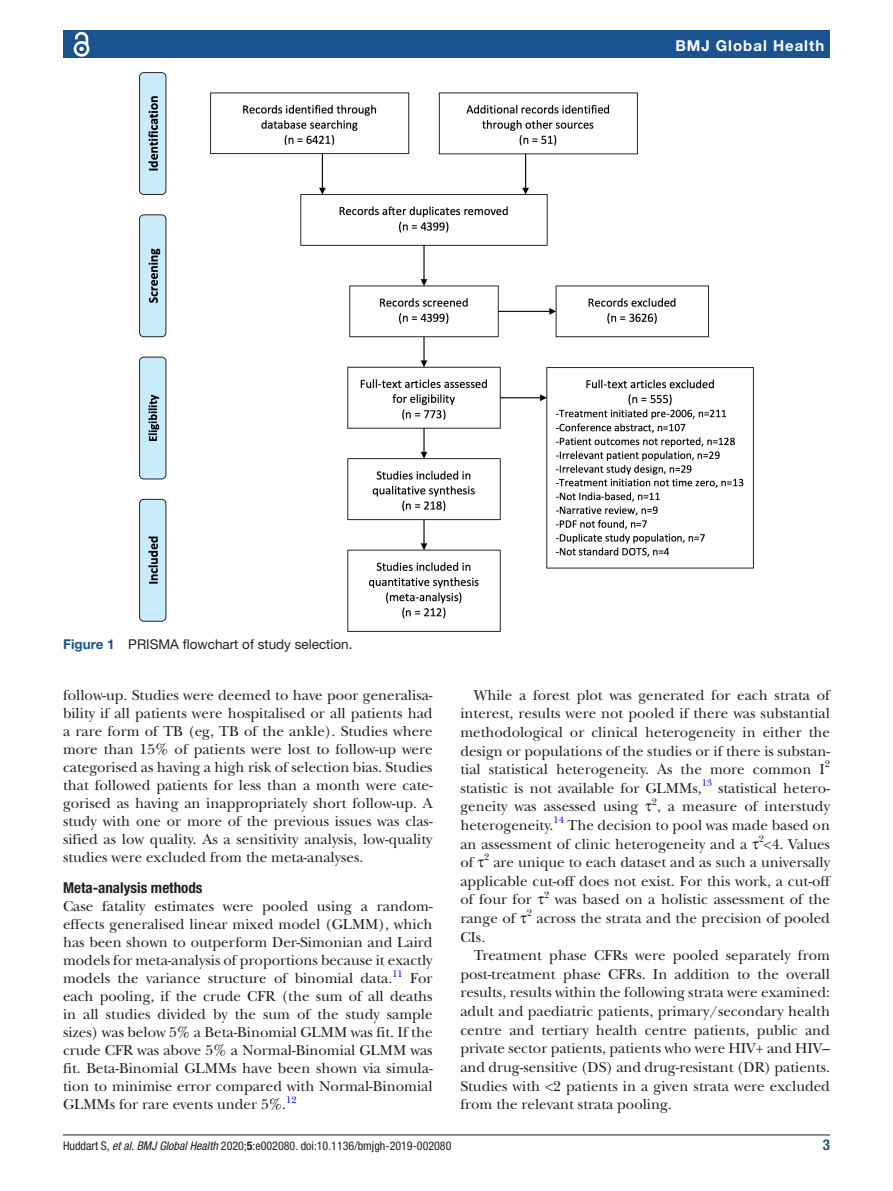
<style>
.page{position:relative;width:893px;height:1191px;background:#fff}
.page>*{position:absolute;margin:0;border:0;box-sizing:border-box;transform-origin:0 0}
.t1{font:15px/18px "New Baskerville";color:#231f20;text-align:justify}
.t2{font:700 condensed 15px "Helvetica Neue LT Std";color:#231f20}
.t3{font:700 15px "Helvetica Neue LT Std";letter-spacing:.065em;color:#fff}
.t4{font:700 condensed 15px "Helvetica Neue LT Std";color:#1b5391}
.t5{font:13.5px "Helvetica Neue LT Std";color:#231f20}
.t6{font:condensed 12px "Helvetica Neue LT Std";color:#231f20}
.t7{font:9.9px "New Baskerville";color:#00f}
.t8{font:9.9px "New Baskerville";color:#231f20}
.s1{font-weight:700;color:#1b5391}
.s2{font-style:italic}
.s3{font-weight:700}
</style>
<div class="page">
<hr style="left:63px;top:1134px;width:767px;height:1px;background:#231f20">
<div style="left:63px;top:31px;width:767px;height:27px;background:#1b5391"></div>
<svg style="left:73px;top:31px;width:17px;height:26px"></svg>
<img style="left:140px;top:73px;width:613px;height:558px">
<p class="t3" style="left:675px;top:36px;width:150px">BMJ Global Health</p>
<p class="t5" style="left:63px;top:636px;width:291px"><span class="s1">Figure 1</span> PRISMA flowchart of study selection.</p>
<p class="t1" style="left:63px;top:686px;width:371px">follow-up. Studies were deemed to have poor generalisa&shy;bility if all patients were hospitalised or all patients had a rare form of TB (eg, TB of the ankle). Studies where more than 15% of patients were lost to follow-up were categorised as having a high risk of selection bias. Studies that followed patients for less than a month were cate&shy;gorised as having an inappropriately short follow-up. A study with one or more of the previous issues was clas&shy;sified as low quality. As a sensitivity analysis, low-quality studies were excluded from the meta-analyses.</p>
<p class="t2" style="left:63px;top:879px;width:141px">Meta-analysis methods</p>
<p class="t1" style="left:63px;top:897px;width:371px">Case fatality estimates were pooled using a random&shy;effects generalised linear mixed model (GLMM), which has been shown to outperform Der-Simonian and Laird models for meta-analysis of proportions because it exactly models the variance structure of binomial data.</p>
<p class="t7" style="left:392px;top:967px;width:12px">11</p>
<p class="t1" style="left:63px;top:969px;width:371px;text-indent:347px">For each pooling, if the crude CFR (the sum of all deaths in all studies divided by the sum of the study sample sizes) was below 5% a Beta-Binomial GLMM was fit. If the crude CFR was above 5% a Normal-Binomial GLMM was fit. Beta-Binomial GLMMs have been shown via simula&shy;tion to minimise error compared with Normal-Binomial GLMMs for rare events under 5%.</p>
<p class="t7" style="left:286px;top:1093px;width:12px">12</p>
<p class="t1" style="left:460px;top:685px;width:371px;line-height:18.6px;text-indent:14px">While a forest plot was generated for each strata of interest, results were not pooled if there was substantial methodological or clinical heterogeneity in either the design or populations of the studies or if there is substan&shy;tial statistical heterogeneity. As the more common I</p>
<p class="t8" style="left:825px;top:758px;width:7px">2</p>
<p class="t1" style="left:460px;top:779px;width:243px">statistic is not available for GLMMs,</p>
<p class="t7" style="left:702px;top:777px;width:12px">13</p>
<p class="t1" style="left:718px;top:779px;width:113px">statistical hetero-</p>
<p class="t1" style="left:460px;top:797px;width:179px">geneity was assessed using</p>
<p class="t8" style="left:652px;top:795px;width:7px">2</p>
<p class="t1" style="left:460px;top:797px;width:371px;line-height:18.6px;text-indent:197px">, a measure of interstudy heterogeneity.<sup>14</sup> The decision to pool was made based on an assessment of clinic heterogeneity and a</p>
<p class="t8" style="left:759px;top:833px;width:7px">2</p>
<p class="t1" style="left:764px;top:835px;width:68px">&lt;4. Values</p>
<p class="t1" style="left:460px;top:853px;width:15px">of</p>
<p class="t8" style="left:484px;top:851px;width:7px">2</p>
<p class="t1" style="left:460px;top:853px;width:371px;line-height:18.6px;text-indent:33px">are unique to each dataset and as such a universally applicable cut-off does not exist. For this work, a cut-off of four for</p>
<p class="t8" style="left:544px;top:888px;width:7px">2</p>
<p class="t1" style="left:460px;top:890px;width:371px;line-height:18.6px;text-indent:94px">was based on a holistic assessment of the range of <sup>2</sup> across the strata and the precision of pooled CIs.</p>
<p class="t1" style="left:460px;top:946px;width:371px;line-height:18.6px;text-indent:14px">Treatment phase CFRs were pooled separately from post-treatment phase CFRs. In addition to the overall results, results within the following strata were examined: adult and paediatric patients, primary/secondary health centre and tertiary health centre patients, public and private sector patients, patients who were HIV+ and HIV– and drug-sensitive (DS) and drug-resistant (DR) patients.<br>Studies with &lt;2 patients in a given strata were excluded from the relevant strata pooling.</p>
<p class="t6" style="left:63px;top:1138px;width:390px">Huddart S, <span class="s2">et al</span>. <span class="s2">BMJ Global Health</span> 2020;<span class="s3">5</span>:e002080. doi:10.1136/bmjgh-2019-002080</p>
<p class="t4" style="left:823px;top:1135px;width:9px">3</p>
</div>
